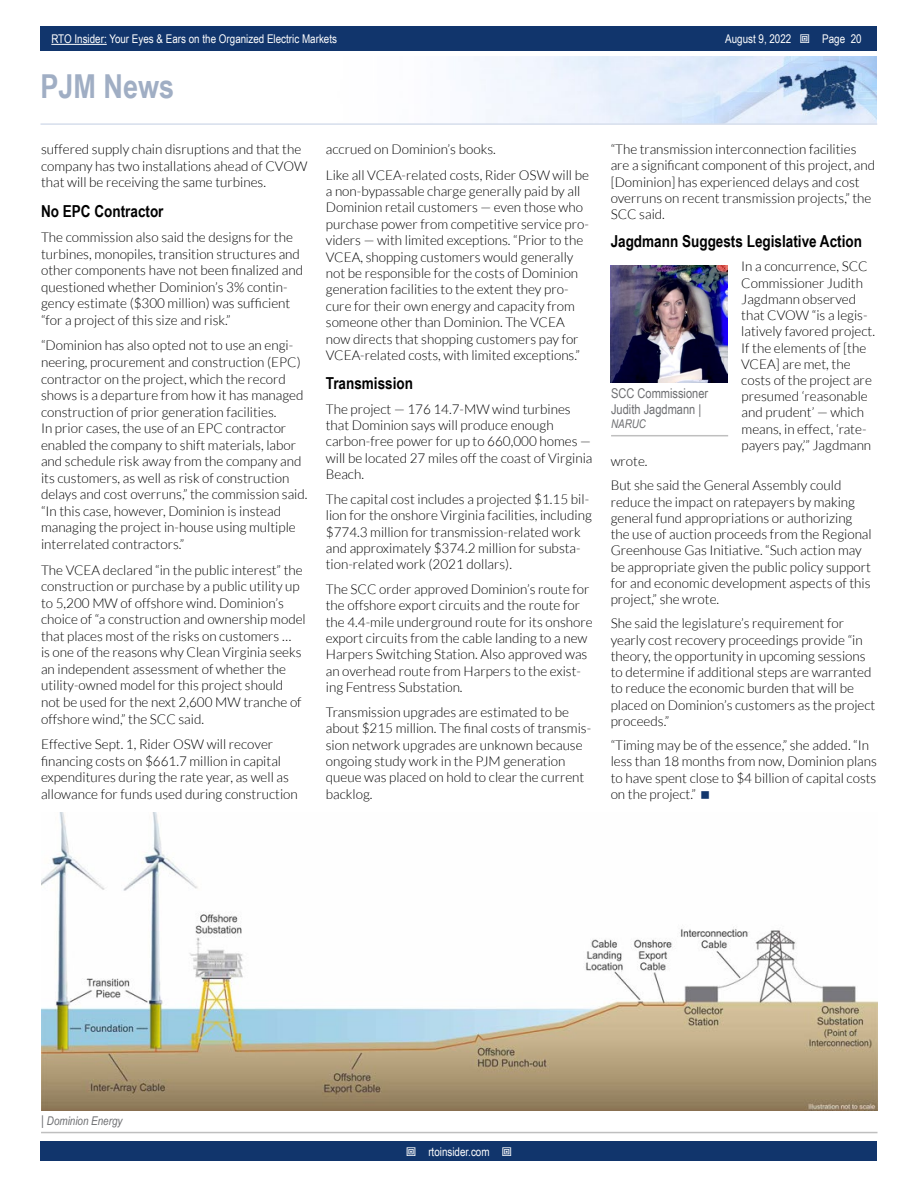
<style>
.page{position:relative;width:918px;height:1188px;background:#fff}
.page>*{position:absolute;margin:0;border:0;box-sizing:border-box;transform-origin:0 0}
.t1{font:700 33px "Arial Narrow";color:#a0aec4}
.t2{font:700 16.5px "Arial Narrow";color:#000}
.t3{font:300 13.5px/16.5px "Lato";color:#000}
.t4{font:13.5px/16.2px "Arial Narrow";color:#6d6e71}
.t5{font:12px "Arial Narrow";color:#fff}
.t6{font:italic 12px "Arial Narrow";color:#6d6e71}
.s1{font-style:normal;font-size:13.5px}
</style>
<div class="page">
<div style="left:41px;top:1142px;width:836px;height:19px;background:#11356c"></div>
<div style="left:41px;top:27px;width:836px;height:24px;background:#11356c"></div>
<hr style="left:51px;top:44px;width:56px;height:1px;background:#fff">
<img style="left:474px;top:56px;width:403px;height:67px">
<hr style="left:40px;top:123px;width:837px;height:2px;background:#d6deec">
<img style="left:611px;top:265px;width:117px;height:117px">
<hr style="left:611px;top:435px;width:117px;height:1px;background:#bfbfbf">
<hr style="left:41px;top:1132px;width:837px;height:1px;background:#bfbfbf">
<img style="left:41px;top:812px;width:837px;height:298px">
<p class="t5" style="left:51px;top:30px;width:287px">RTO Insider: Your Eyes &amp; Ears on the Organized Electric Markets</p>
<p class="t5" style="left:725px;top:30px;width:68px">August 9, 2022</p>
<p class="t5" style="left:822px;top:30px;width:41px">Page 20</p>
<h1 class="t1" style="left:40px;top:61px;width:135px">PJM News</h1>
<p class="t3" style="left:41px;top:141px;width:268px">suffered supply chain disruptions and that the company has two installations ahead of CVOW that will be receiving the same turbines.</p>
<p class="t2" style="left:41px;top:198px;width:124px">No EPC Contractor</p>
<p class="t3" style="left:41px;top:229px;width:264px">The commission also said the designs for the turbines, monopiles, transition structures and other components have not been finalized and questioned whether Dominion’s 3% contin&shy;gency estimate ($300 million) was sufficient “for a project of this size and risk.”</p>
<p class="t3" style="left:41px;top:337px;width:268px">“Dominion has also opted not to use an engi&shy;neering, procurement and construction (EPC) contractor on the project, which the record shows is a departure from how it has managed construction of prior generation facilities.<br>In prior cases, the use of an EPC contractor enabled the company to shift materials, labor and schedule risk away from the company and its customers, as well as risk of construction delays and cost overruns,” the commission said. “In this case, however, Dominion is instead managing the project in-house using multiple interrelated contractors.”</p>
<p class="t3" style="left:41px;top:562px;width:266px">The VCEA declared “in the public interest” the construction or purchase by a public utility up to 5,200 MW of offshore wind. Dominion’s choice of “a construction and ownership model that places most of the risks on customers …<br>is one of the reasons why Clean Virginia seeks an independent assessment of whether the utility-owned model for this project should not be used for the next 2,600 MW tranche of offshore wind,” the SCC said.</p>
<p class="t3" style="left:41px;top:736px;width:258px">Effective Sept. 1, Rider OSW will recover financing costs on $661.7 million in capital expenditures during the rate year, as well as allowance for funds used during construction</p>
<p class="t3" style="left:326px;top:137px;width:265px;line-height:25.3px">accrued on Dominion’s books.<br>Like all VCEA-related costs, Rider OSW will be</p>
<p class="t3" style="left:326px;top:183px;width:265px">a non-bypassable charge generally paid by all Dominion retail customers — even those who purchase power from competitive service pro&shy;viders — with limited exceptions. “Prior to the VCEA, shopping customers would generally not be responsible for the costs of Dominion generation facilities to the extent they pro&shy;cure for their own energy and capacity from someone other than Dominion. The VCEA now directs that shopping customers pay for VCEA-related costs, with limited exceptions.”</p>
<p class="t2" style="left:326px;top:371px;width:89px">Transmission</p>
<p class="t3" style="left:326px;top:401px;width:268px">The project — 176 14.7-MW wind turbines that Dominion says will produce enough carbon-free power for up to 660,000 homes — will be located 27 miles off the coast of Virginia Beach.</p>
<p class="t3" style="left:326px;top:491px;width:268px">The capital cost includes a projected $1.15 bil&shy;lion for the onshore Virginia facilities, including $774.3 million for transmission-related work and approximately $374.2 million for substa&shy;tion-related work (2021 dollars).</p>
<p class="t3" style="left:326px;top:581px;width:268px">The SCC order approved Dominion’s route for the offshore export circuits and the route for the 4.4-mile underground route for its onshore export circuits from the cable landing to a new Harpers Switching Station. Also approved was an overhead route from Harpers to the exist&shy;ing Fentress Substation.</p>
<p class="t3" style="left:326px;top:704px;width:267px">Transmission upgrades are estimated to be about $215 million. The final costs of transmis&shy;sion network upgrades are unknown because ongoing study work in the PJM generation queue was placed on hold to clear the current backlog.</p>
<p class="t3" style="left:611px;top:141px;width:266px">“The transmission interconnection facilities are a significant component of this project, and [Dominion] has experienced delays and cost overruns on recent transmission projects,” the SCC said.</p>
<p class="t2" style="left:611px;top:229px;width:253px">Jagdmann Suggests Legislative Action</p>
<p class="t3" style="left:741px;top:259px;width:135px">In a concurrence, SCC<br>Commissioner Judith<br>Jagdmann observed that CVOW “is a legis&shy;latively favored project.<br>If the elements of [the<br>VCEA] are met, the costs of the project are presumed ‘reasonable and prudent’ — which means, in effect, ‘rate&shy;payers pay,’” Jagdmann</p>
<p class="t3" style="left:611px;top:449px;width:232px;line-height:24.3px">wrote.<br>But she said the General Assembly could</p>
<p class="t3" style="left:611px;top:494px;width:263px">reduce the impact on ratepayers by making general fund appropriations or authorizing the use of auction proceeds from the Regional Greenhouse Gas Initiative. “Such action may be appropriate given the public policy support for and economic development aspects of this project,” she wrote.</p>
<p class="t3" style="left:611px;top:616px;width:266px">She said the legislature’s requirement for yearly cost recovery proceedings provide “in theory, the opportunity in upcoming sessions to determine if additional steps are warranted to reduce the economic burden that will be placed on Dominion’s customers as the project proceeds.”</p>
<p class="t3" style="left:611px;top:737px;width:268px">“Timing may be of the essence,” she added. “In less than 18 months from now, Dominion plans to have spent close to $4 billion of capital costs on the project.”</p>
<p class="t4" style="left:611px;top:384px;width:99px">SCC Commissioner<br>Judith Jagdmann |</p>
<p class="t6" style="left:611px;top:416px;width:36px">NARUC</p>
<p class="t6" style="left:41px;top:1112px;width:83px"><span class="s1">|</span> Dominion Energy</p>
<p class="t5" style="left:428px;top:1143px;width:63px">rtoinsider.com</p>
</div>
